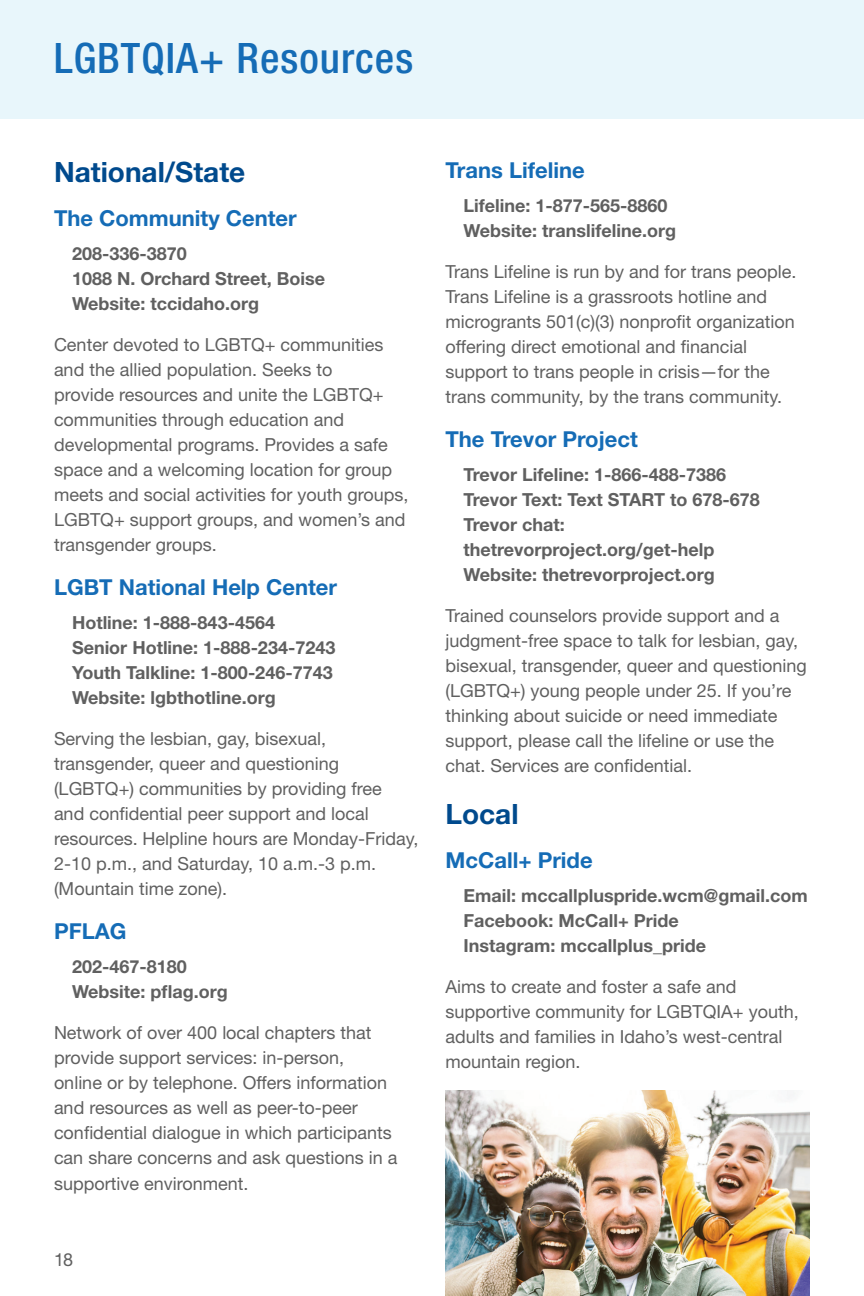
<style>
.page{position:relative;width:864px;height:1296px;background:#fff}
.page>*{position:absolute;margin:0;border:0;box-sizing:border-box;transform-origin:0 0}
.t1{font:500 condensed 42px "Helvetica Neue LT Pro";letter-spacing:.025em;color:#156cb6}
.t2{font:700 28px "Helvetica Neue LT Pro";color:#004a8d}
.t3{font:700 22px "Helvetica Neue LT Pro";color:#156cb6}
.t4{font:18px/25px "Helvetica Neue LT Pro";color:#606060}
.t5{font:700 18px/25px "Helvetica Neue LT Pro";color:#606060}
</style>
<div class="page">
<div style="left:0;top:0;width:864px;height:118px;background:#e8f6fb"></div>
<img style="left:446px;top:1090px;width:364px;height:206px">
<h1 class="t1" style="left:54px;top:33px;width:361px">LGBTQIA+ Resources</h1>
<h2 class="t2" style="left:54px;top:154px;width:193px">National/State</h2>
<p class="t3" style="left:54px;top:204px;width:244px">The Community Center</p>
<p class="t5" style="left:72px;top:241px;width:255px">208-336-3870<br>1088 N. Orchard Street, Boise<br>Website: tccidaho.org</p>
<p class="t4" style="left:54px;top:332px;width:356px">Center devoted to LGBTQ+ communities and the allied population. Seeks to<br>provide resources and unite the LGBTQ+ communities through education and developmental programs. Provides a safe space and a welcoming location for group meets and social activities for youth groups, LGBTQ+ support groups, and women’s and transgender groups.</p>
<p class="t3" style="left:54px;top:573px;width:285px">LGBT National Help Center</p>
<p class="t5" style="left:72px;top:610px;width:265px">Hotline: 1-888-843-4564<br>Senior Hotline: 1-888-234-7243<br>Youth Talkline: 1-800-246-7743<br>Website: lgbthotline.org</p>
<p class="t4" style="left:54px;top:726px;width:366px">Serving the lesbian, gay, bisexual, transgender, queer and questioning (LGBTQ+) communities by providing free<br>and confidential peer support and local resources. Helpline hours are Monday-Friday, 2-10 p.m. , and Saturday, 10 a.m.-3 p.m. (Mountain time zone).</p>
<p class="t3" style="left:54px;top:917px;width:74px">PFLAG</p>
<p class="t5" style="left:72px;top:954px;width:157px">202-467-8180<br>Website: pflag.org</p>
<p class="t4" style="left:54px;top:1020px;width:345px">Network of over 400 local chapters that provide support services: in-person,<br>online or by telephone. Offers information and resources as well as peer-to-peer confidential dialogue in which participants can share concerns and ask questions in a supportive environment.</p>
<p class="t4" style="left:54px;top:1247px;width:21px">18</p>
<p class="t3" style="left:446px;top:156px;width:141px">Trans Lifeline</p>
<p class="t5" style="left:464px;top:192px;width:214px">Lifeline: 1-877-565-8860<br>Website: translifeline.org</p>
<p class="t4" style="left:446px;top:258px;width:351px">Trans Lifeline is run by and for trans people.<br>Trans Lifeline is a grassroots hotline and microgrants 501(c)(3) nonprofit organization offering direct emotional and financial support to trans people in crisis—for the trans community, by the trans community.</p>
<p class="t3" style="left:446px;top:425px;width:194px">The Trevor Project</p>
<p class="t5" style="left:464px;top:461px;width:298px">Trevor Lifeline: 1-866-488-7386<br>Trevor Text: Text START to 678-678<br>Trevor chat: thetrevorproject.org/get-help<br>Website: thetrevorproject.org</p>
<p class="t4" style="left:446px;top:602px;width:363px">Trained counselors provide support and a judgment-free space to talk for lesbian, gay, bisexual, transgender, queer and questioning (LGBTQ+) young people under 25. If you’re thinking about suicide or need immediate support, please call the lifeline or use the chat. Services are confidential.</p>
<h2 class="t2" style="left:446px;top:796px;width:75px">Local</h2>
<p class="t3" style="left:446px;top:846px;width:149px">McCall+ Pride</p>
<p class="t5" style="left:464px;top:882px;width:346px">Email: mccallpluspride.wcm@gmail.com<br>Facebook: McCall+ Pride<br>Instagram: mccallplus_pride</p>
<p class="t4" style="left:446px;top:973px;width:355px">Aims to create and foster a safe and supportive community for LGBTQIA+ youth, adults and families in Idaho’s west-central mountain region.</p>
</div>
